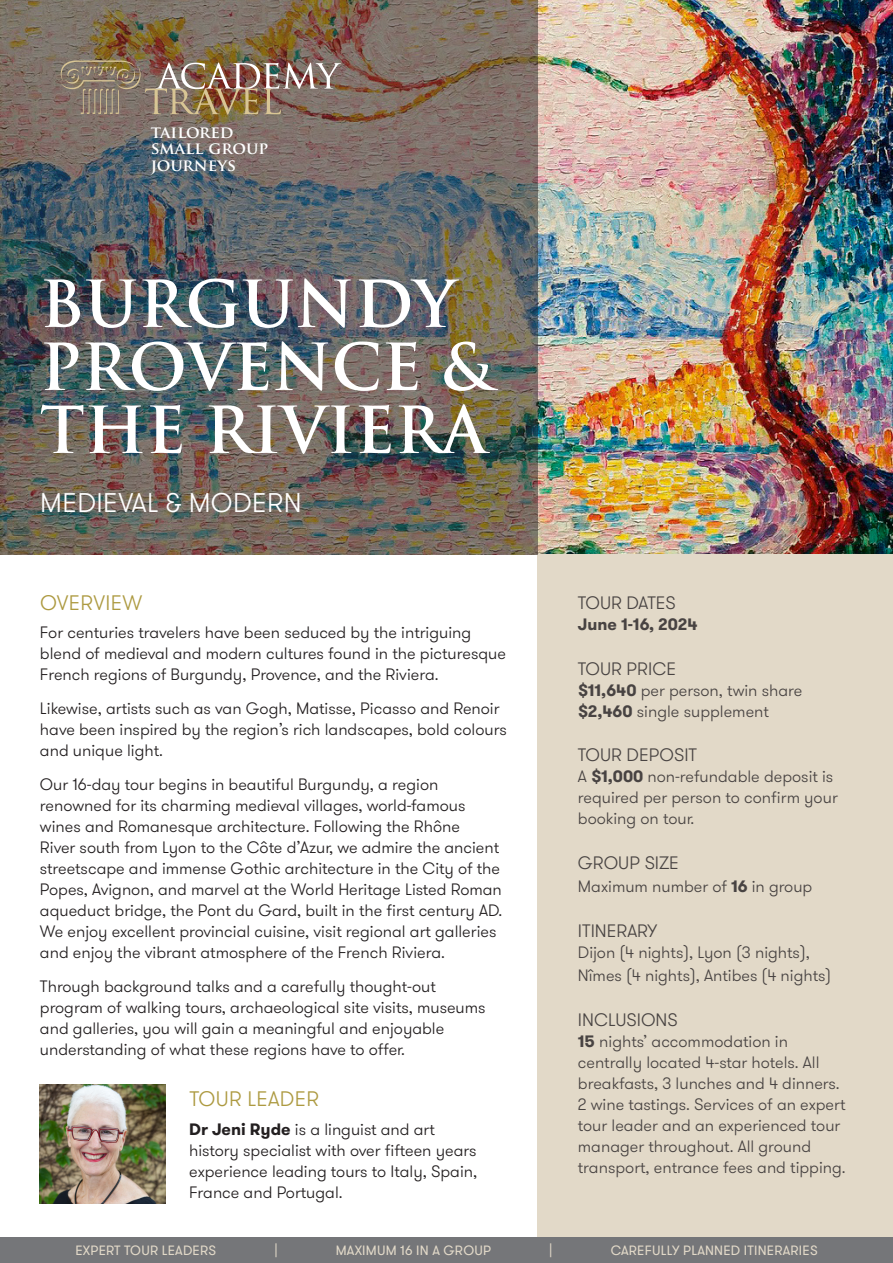
<style>
.page{position:relative;width:893px;height:1263px;background:#fff}
.page>*{position:absolute;margin:0;border:0;box-sizing:border-box;transform-origin:0 0}
.t1{font:700 63px/63px "Trajan Pro";color:#fff}
.t2{font:300 27px "GT Walsheim";letter-spacing:.015em;color:#fff}
.t3{font:300 21px "GT Walsheim";letter-spacing:.015em;color:#ad9a41}
.t4{font:300 18px "GT Walsheim";color:#484342}
.t5{font:300 16.5px/21px "GT Walsheim";color:#231f20}
.t6{font:300 16.5px/21px "GT Walsheim";color:#484342}
.t7{font:700 16.5px "Trajan Pro";color:#fff}
.t8{font:700 16.5px "GT Walsheim";color:#484342}
.t9{font:700 16.5px "Trajan Pro";letter-spacing:-.02em;color:#fff}
.t10{font:13.5px "GT Walsheim";letter-spacing:.015em;color:#e2d9c8}
.s1{font-weight:700}
</style>
<div class="page">
<img style="left:538px;top:0;width:355px;height:554px">
<div style="left:538px;top:554px;width:355px;height:709px;background:#e2d9c8"></div>
<img style="left:0;top:0;width:538px;height:554px">
<div style="left:0;top:1237px;width:893px;height:26px;background:#757679"></div>
<img style="left:40px;top:1084px;width:126px;height:119px">
<img style="left:60px;top:60px;width:281px;height:55px">
<p class="t9" style="left:151px;top:121px;width:84px">tailored</p>
<p class="t7" style="left:151px;top:138px;width:119px">small group</p>
<p class="t7" style="left:151px;top:154px;width:87px">journeys</p>
<p class="t1" style="left:40px;top:273px;width:454px">BURGUNDY<br>PROVENCE &amp;<br>THE RIVIERA</p>
<p class="t2" style="left:40px;top:486px;width:263px">MEDIEVAL &amp; MODERN</p>
<p class="t3" style="left:40px;top:589px;width:104px">OVERVIEW</p>
<p class="t5" style="left:40px;top:622px;width:468px">For centuries travelers have been seduced by the intriguing blend of medieval and modern cultures found in the picturesque<br>French regions of Burgundy, Provence, and the Riviera.</p>
<p class="t5" style="left:40px;top:698px;width:468px">Likewise, artists such as van Gogh, Matisse, Picasso and Renoir have been inspired by the region’s rich landscapes, bold colours and unique light.</p>
<p class="t5" style="left:40px;top:774px;width:464px">Our 16-day tour begins in beautiful Burgundy, a region renowned for its charming medieval villages, world-famous wines and Romanesque architecture. Following the Rhône<br>River south from Lyon to the Côte d’Azur, we admire the ancient streetscape and immense Gothic architecture in the City of the Popes, Avignon, and marvel at the World Heritage Listed Roman aqueduct bridge, the Pont du Gard, built in the first century AD.<br>We enjoy excellent provincial cuisine, visit regional art galleries and enjoy the vibrant atmosphere of the French Riviera.</p>
<p class="t5" style="left:40px;top:976px;width:447px">Through background talks and a carefully thought-out program of walking tours, archaeological site visits, museums and galleries, you will gain a meaningful and enjoyable understanding of what these regions have to offer.</p>
<p class="t3" style="left:189px;top:1086px;width:131px">TOUR LEADER</p>
<p class="t5" style="left:189px;top:1119px;width:290px"><span class="s1">Dr Jeni Ryde</span> is a linguist and art history specialist with over fifteen years experience leading tours to Italy, Spain, France and Portugal.</p>
<p class="t4" style="left:578px;top:591px;width:100px">TOUR DATES</p>
<p class="t8" style="left:578px;top:613px;width:121px">June 1-16, 2024</p>
<p class="t4" style="left:578px;top:657px;width:100px">TOUR PRICE</p>
<p class="t6" style="left:578px;top:680px;width:226px"><span class="s1">$11,640</span> per person, twin share <span class="s1">$2,460</span> single supplement</p>
<p class="t4" style="left:578px;top:744px;width:121px">TOUR DEPOSIT</p>
<p class="t6" style="left:578px;top:766px;width:261px">A <span class="s1">$1,000</span> non-refundable deposit is required per person to confirm your booking on tour.</p>
<p class="t4" style="left:578px;top:851px;width:103px">GROUP SIZE</p>
<p class="t6" style="left:578px;top:876px;width:236px">Maximum number of <span class="s1">16</span> in group</p>
<p class="t4" style="left:578px;top:919px;width:81px">ITINERARY</p>
<p class="t6" style="left:578px;top:941px;width:255px;line-height:23.4px">Dijon (4 nights), Lyon (3 nights),<br>Nîmes (4 nights), Antibes (4 nights)</p>
<p class="t4" style="left:578px;top:1008px;width:101px">INCLUSIONS</p>
<p class="t6" style="left:578px;top:1031px;width:269px"><span class="s1">15</span> nights’ accommodation in centrally located 4-star hotels. All breakfasts, 3 lunches and 4 dinners.<br>2 wine tastings. Services of an expert tour leader and an experienced tour manager throughout. All ground transport, entrance fees and tipping.</p>
<p class="t10" style="left:75px;top:1242px;width:142px">EXPERT TOUR LEADERS</p>
<p class="t10" style="left:274px;top:1242px;width:5px">|</p>
<p class="t10" style="left:336px;top:1242px;width:157px">MAXIMUM 16 IN A GROUP</p>
<p class="t10" style="left:549px;top:1242px;width:5px">|</p>
<p class="t10" style="left:611px;top:1242px;width:208px">CAREFULLY PLANNED ITINERARIES</p>
</div>
